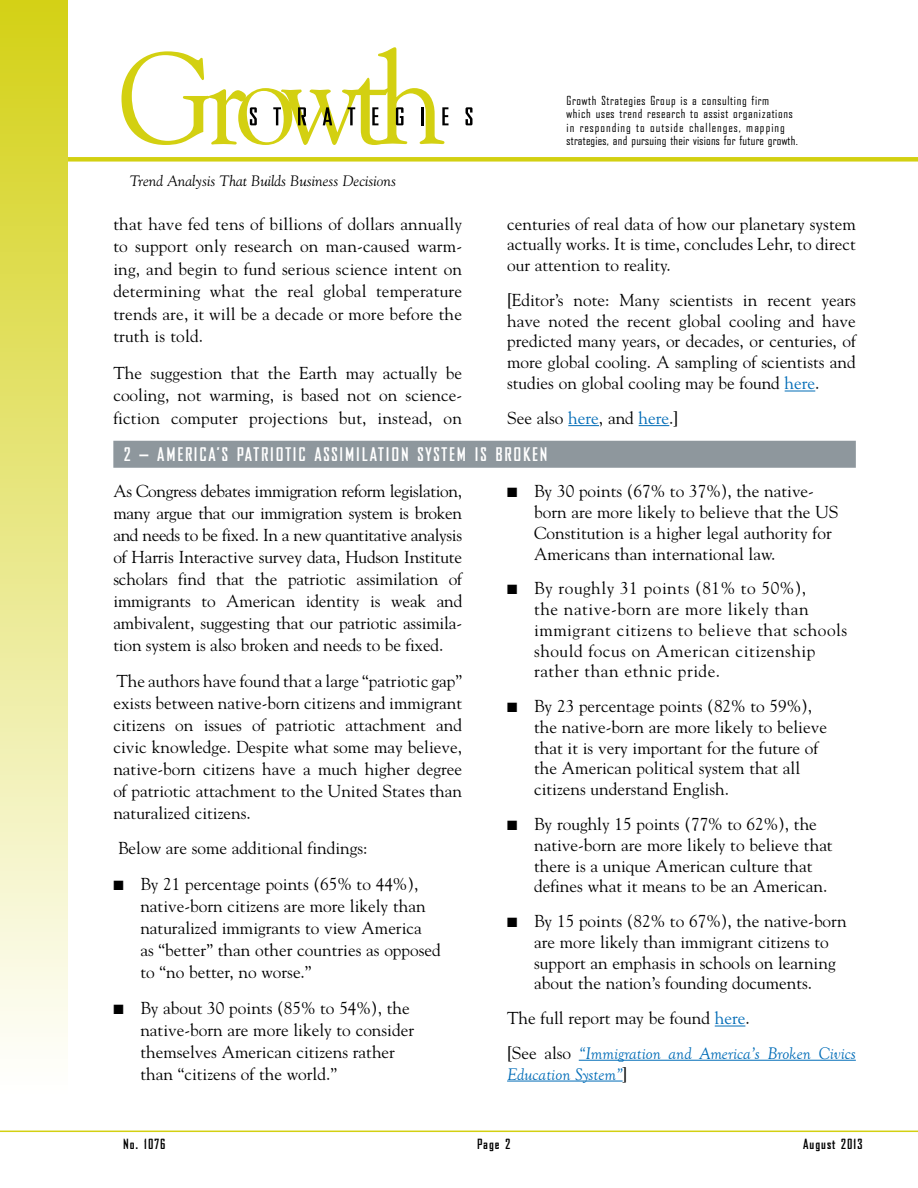
<style>
.page{position:relative;width:918px;height:1188px;background:#fff}
.page>*{position:absolute;margin:0;border:0;box-sizing:border-box;transform-origin:0 0}
.t1{font:700 18px "Bureau Agency";letter-spacing:.1em;color:#fff}
.t2{font:17.25px/22px "Goudy";color:#000;text-align:justify}
.t3{font:17.25px/20.9px "Goudy";letter-spacing:.03em;color:#000}
.t4{font:italic 17.25px/20.9px "Goudy Old Style T";color:#006cb7}
.t5{font:italic 15px "Goudy";color:#000}
.t6{font:700 13.5px "Bureau Agency";letter-spacing:.075em;color:#000}
.t7{font:12px/13.5px "Bureau Agency";letter-spacing:.06em;color:#000}
.s1{color:#006cb7}
.s2{font-family:"Goudy";font-style:normal;color:#000}
</style>
<div class="page">
<div style="left:0;top:157px;width:918px;height:5px;background:#d3d011"></div>
<div style="left:0;top:0;width:68px;height:1097px;background:linear-gradient(to bottom,#d4d116,#fff)"></div>
<svg style="left:122px;top:47px;width:327px;height:98px"></svg>
<svg style="left:466px;top:107px;width:6px;height:18px"></svg>
<hr style="left:0;top:1131px;width:918px;height:1px;background:#d3d011">
<hr style="left:785px;top:391px;width:30px;height:1px;background:#006cb7">
<hr style="left:568px;top:425px;width:31px;height:1px;background:#006cb7">
<hr style="left:639px;top:425px;width:30px;height:1px;background:#006cb7">
<div style="left:113px;top:441px;width:743px;height:27px;background:#8e979d"></div>
<hr style="left:715px;top:1026px;width:30px;height:1px;background:#006cb7">
<hr style="left:579px;top:1060px;width:277px;height:1px;background:#006cb7">
<hr style="left:507px;top:1081px;width:116px;height:1px;background:#006cb7">
<p class="t5" style="left:130px;top:172px;width:268px">Trend Analysis That Builds Business Decisions</p>
<p class="t7" style="left:567px;top:94px;width:233px">Growth Strategies Group is a consulting firm<br>which uses trend research to assist organizations in responding to outside challenges, mapping strategies, and pursuing their visions for future growth.</p>
<p class="t2" style="left:113px;top:212px;width:350px;line-height:22.5px">that have fed tens of billions of dollars annually to support only research on man-caused warm&shy;ing, and begin to fund serious science intent on determining what the real global temperature trends are, it will be a decade or more before the truth is told.</p>
<p class="t2" style="left:113px;top:361px;width:350px;line-height:22.5px">The suggestion that the Earth may actually be cooling, not warming, is based not on science&shy;fiction computer projections but, instead, on</p>
<p class="t2" style="left:507px;top:213px;width:350px;line-height:20.9px">centuries of real data of how our planetary system actually works. It is time, concludes Lehr, to direct our attention to reality.</p>
<p class="t2" style="left:507px;top:289px;width:350px;line-height:20.9px">[Editor’s note: Many scientists in recent years have noted the recent global cooling and have predicted many years, or decades, or centuries, of more global cooling. A sampling of scientists and studies on global cooling may be found <span class="s1">here</span>.</p>
<p class="t2" style="left:507px;top:406px;width:173px">See also <span class="s1">here</span>, and <span class="s1">here</span>.]</p>
<p class="t1" style="left:124px;top:445px;width:425px">2 – AMERICA’S PATRIOTIC ASSIMILATION SYSTEM IS BROKEN</p>
<p class="t2" style="left:113px;top:480px;width:350px">As Congress debates immigration reform legislation, many argue that our immigration system is broken and needs to be fixed. In a new quantitative analysis of Harris Interactive survey data, Hudson Institute scholars find that the patriotic assimilation of immigrants to American identity is weak and ambivalent, suggesting that our patriotic assimila&shy;tion system is also broken and needs to be fixed.</p>
<p class="t2" style="left:113px;top:669px;width:350px">The authors have found that a large “patriotic gap” exists between native-born citizens and immigrant citizens on issues of patriotic attachment and civic knowledge. Despite what some may believe, native-born citizens have a much higher degree of patriotic attachment to the United States than naturalized citizens.</p>
<p class="t2" style="left:118px;top:837px;width:251px">Below are some additional findings:</p>
<p class="t2" style="left:140px;top:873px;width:302px;text-align:left;text-indent:-27px">■ By 21 percentage points (65% to 44%), native-born citizens are more likely than naturalized immigrants to view America<br>as “better” than other countries as opposed to “no better, no worse.”</p>
<p class="t2" style="left:140px;top:997px;width:275px;text-align:left;text-indent:-27px">■ By about 30 points (85% to 54%), the native-born are more likely to consider themselves American citizens rather than “citizens of the world.”</p>
<p class="t2" style="left:534px;top:480px;width:306px;line-height:20.9px;text-align:left;text-indent:-27px">■ By 30 points (67% to 37%), the native&shy;born are more likely to believe that the US Constitution is a higher legal authority for Americans than international law.</p>
<p class="t3" style="left:534px;top:577px;width:315px;text-indent:-27px">■ By roughly 31 points (81% to 50%),<br>the native-born are more likely than immigrant citizens to believe that schools should focus on American citizenship rather than ethnic pride.</p>
<p class="t2" style="left:534px;top:695px;width:294px;line-height:20.9px;text-align:left;text-indent:-27px">■ By 23 percentage points (82% to 59%), the native-born are more likely to believe that it is very important for the future of the American political system that all citizens understand English.</p>
<p class="t2" style="left:534px;top:813px;width:300px;line-height:20.9px;text-align:left;text-indent:-27px">■ By roughly 15 points (77% to 62%), the native-born are more likely to believe that there is a unique American culture that defines what it means to be an American.</p>
<p class="t2" style="left:534px;top:910px;width:314px;line-height:20.9px;text-align:left;text-indent:-27px">■ By 15 points (82% to 67%), the native-born are more likely than immigrant citizens to support an emphasis in schools on learning about the nation’s founding documents.</p>
<p class="t2" style="left:507px;top:1007px;width:244px">The full report may be found <span class="s1">here</span>.</p>
<p class="t4" style="left:507px;top:1043px;width:350px"><span class="s2">[See also</span> “Immigration and America’s Broken Civics<br>Education System”<span class="s2">]</span></p>
<p class="t6" style="left:123px;top:1137px;width:44px">No. 1076</p>
<p class="t6" style="left:477px;top:1137px;width:34px">Page 2</p>
<p class="t6" style="left:803px;top:1137px;width:61px">August 2013</p>
</div>
